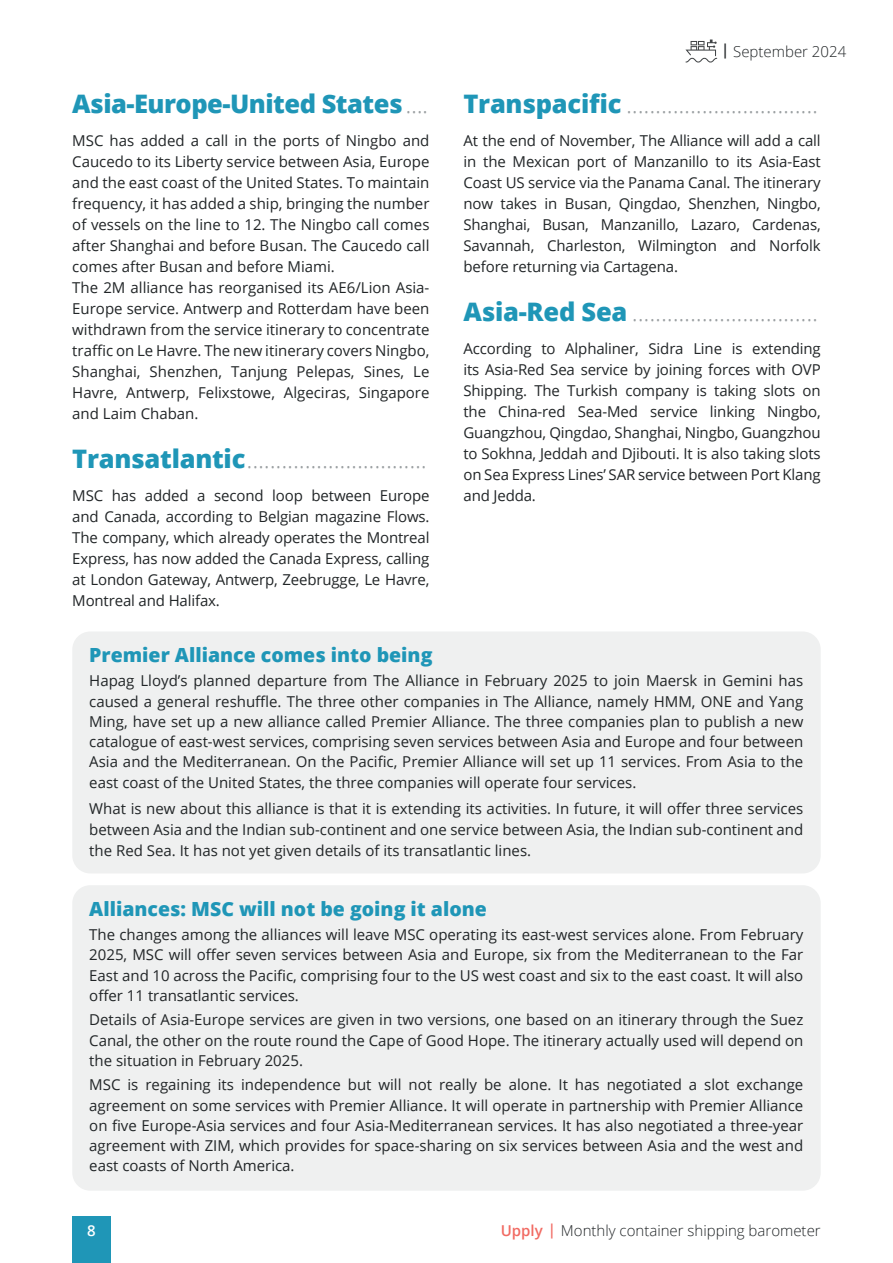
<style>
.page{position:relative;width:893px;height:1263px;background:#fff}
.page>*{position:absolute;margin:0;border:0;box-sizing:border-box;transform-origin:0 0}
.t1{font:300 25.5px "Open Sans";color:#9ba0a2}
.t2{font:800 25.5px "Open Sans";letter-spacing:-.02em;color:#1f96b7}
.t3{font:800 19.5px "Open Sans";color:#1f96b7}
.t4{font:15px/21px "Open Sans";color:#212527;text-align:justify}
.t5{font:300 15px "Open Sans";color:#212527}
.t6{font:600 15px "Open Sans";color:#fff}
.s1{font-weight:300;color:#9ba0a2}
.s2{font-weight:800;color:#1f96b7}
.s3{font-weight:600}
.s4{font-weight:600;color:#f16a62}
</style>
<div class="page">
<div style="left:72px;top:631px;width:749px;height:242px;background:#eff0f0;border-radius:18px"></div>
<div style="left:72px;top:885px;width:749px;height:306px;background:#eff0f0;border-radius:18px"></div>
<div style="left:72px;top:1216px;width:39px;height:47px;background:#1f96b7"></div>
<svg style="left:685px;top:40px;width:32px;height:23px"></svg>
<h1 class="t2" style="left:72px;top:84px;width:357px">Asia-Europe-United States<span class="s1">....</span></h1>
<p class="t4" style="left:72px;top:129px;width:359px;text-align:left">MSC has added a call in the ports of Ningbo and Caucedo to its Liberty service between Asia, Europe and the east coast of the United States. To maintain frequency, it has added a ship, bringing the number of vessels on the line to 12. The Ningbo call comes after Shanghai and before Busan. The Caucedo call comes after Busan and before Miami.<br>The 2M alliance has reorganised its AE6/Lion Asia-Europe service. Antwerp and Rotterdam have been withdrawn from the service itinerary to concentrate traffic on Le Havre. The new itinerary covers Ningbo, Shanghai, Shenzhen, Tanjung Pelepas, Sines, Le Havre, Antwerp, Felixstowe, Algeciras, Singapore and Laim Chaban.</p>
<h1 class="t1" style="left:72px;top:441px;width:356px"><span class="s2">Transatlantic</span>...............................</h1>
<p class="t4" style="left:72px;top:484px;width:359px">MSC has added a second loop between Europe and Canada, according to Belgian magazine Flows.<br>The company, which already operates the Montreal Express, has now added the Canada Express, calling at London Gateway, Antwerp, Zeebrugge, Le Havre, Montreal and Halifax.</p>
<p class="t5" style="left:721px;top:41px;width:127px"><span class="s3">|</span> September 2024</p>
<h1 class="t1" style="left:463px;top:86px;width:356px"><span class="s2">Transpacific</span> .................................</h1>
<p class="t4" style="left:463px;top:129px;width:359px">At the end of November, The Alliance will add a call in the Mexican port of Manzanillo to its Asia-East Coast US service via the Panama Canal. The itinerary now takes in Busan, Qingdao, Shenzhen, Ningbo, Shanghai, Busan, Manzanillo, Lazaro, Cardenas, Savannah, Charleston, Wilmington and Norfolk before returning via Cartagena.</p>
<h1 class="t1" style="left:463px;top:294px;width:356px"><span class="s2">Asia-Red Sea</span> ................................</h1>
<p class="t4" style="left:463px;top:337px;width:359px">According to Alphaliner, Sidra Line is extending its Asia-Red Sea service by joining forces with OVP Shipping. The Turkish company is taking slots on the China-red Sea-Med service linking Ningbo, Guangzhou, Qingdao, Shanghai, Ningbo, Guangzhou to Sokhna, Jeddah and Djibouti. It is also taking slots on Sea Express Lines’ SAR service between Port Klang and Jedda.</p>
<h2 class="t3" style="left:89px;top:640px;width:345px">Premier Alliance comes into being</h2>
<p class="t4" style="left:89px;top:670px;width:716px;line-height:20.2px">Hapag Lloyd’s planned departure from The Alliance in February 2025 to join Maersk in Gemini has caused a general reshuffle. The three other companies in The Alliance, namely HMM, ONE and Yang Ming, have set up a new alliance called Premier Alliance. The three companies plan to publish a new catalogue of east-west services, comprising seven services between Asia and Europe and four between Asia and the Mediterranean. On the Pacific, Premier Alliance will set up 11 services. From Asia to the east coast of the United States, the three companies will operate four services.</p>
<p class="t4" style="left:89px;top:798px;width:716px">What is new about this alliance is that it is extending its activities. In future, it will offer three services between Asia and the Indian sub-continent and one service between Asia, the Indian sub-continent and the Red Sea. It has not yet given details of its transatlantic lines.</p>
<h2 class="t3" style="left:89px;top:894px;width:399px">Alliances: MSC will not be going it alone</h2>
<p class="t4" style="left:89px;top:924px;width:715px;line-height:20.2px">The changes among the alliances will leave MSC operating its east-west services alone. From February 2025, MSC will offer seven services between Asia and Europe, six from the Mediterranean to the Far East and 10 across the Pacific, comprising four to the US west coast and six to the east coast. It will also offer 11 transatlantic services.</p>
<p class="t4" style="left:89px;top:1009px;width:716px;line-height:20.2px">Details of Asia-Europe services are given in two versions, one based on an itinerary through the Suez Canal, the other on the route round the Cape of Good Hope. The itinerary actually used will depend on the situation in February 2025.</p>
<p class="t4" style="left:89px;top:1074px;width:716px;line-height:20.2px">MSC is regaining its independence but will not really be alone. It has negotiated a slot exchange agreement on some services with Premier Alliance. It will operate in partnership with Premier Alliance on five Europe-Asia services and four Asia-Mediterranean services. It has also negotiated a three-year agreement with ZIM, which provides for space-sharing on six services between Asia and the west and east coasts of North America.</p>
<p class="t6" style="left:87px;top:1220px;width:10px">8</p>
<p class="t5" style="left:501px;top:1220px;width:322px"><span class="s4">Upply |</span> Monthly container shipping barometer</p>
</div>
